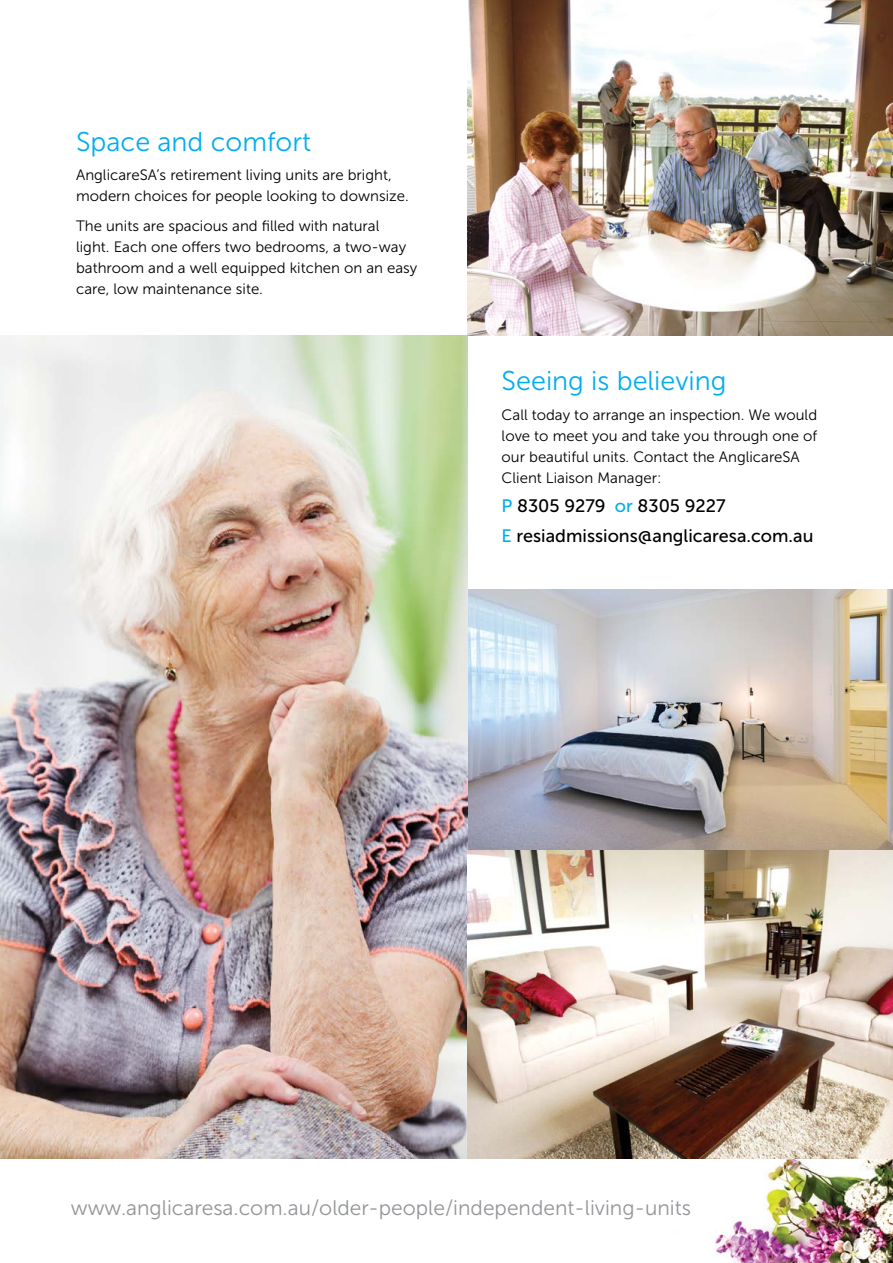
<style>
.page{position:relative;width:893px;height:1263px;background:#fff}
.page>*{position:absolute;margin:0;border:0;box-sizing:border-box;transform-origin:0 0}
.heading{font:27px "Museo Sans 300";color:#00aeef}
.heading-2{font:21px "Museo Sans 300";color:#939598}
.new_body_copy{font:18px "Museo Sans 500";color:#000}
.new_body_copy-2{font:15px/21px "Museo Sans 300";color:#000}
.s1{color:#00aeef}
</style>
<div class="page">
<img style="left:467px;top:590px;width:426px;height:260px">
<img style="left:642px;top:1158px;width:251px;height:105px">
<img style="left:0;top:336px;width:467px;height:822px">
<img style="left:467px;top:0;width:426px;height:336px">
<img style="left:467px;top:850px;width:426px;height:308px">
<p class="heading" style="left:76px;top:127px;width:236px">Space and comfort</p>
<p class="new_body_copy-2" style="left:76px;top:165px;width:334px">AnglicareSA’s retirement living units are bright, modern choices for people looking to downsize.</p>
<p class="new_body_copy-2" style="left:76px;top:215px;width:343px">The units are spacious and filled with natural<br>light. Each one offers two bedrooms, a two-way bathroom and a well equipped kitchen on an easy care, low maintenance site.</p>
<p class="heading" style="left:502px;top:366px;width:226px">Seeing is believing</p>
<p class="new_body_copy-2" style="left:502px;top:404px;width:317px">Call today to arrange an inspection. We would love to meet you and take you through one of our beautiful units. Contact the AnglicareSA Client Liaison Manager:</p>
<p class="new_body_copy" style="left:502px;top:496px;width:225px"><span class="s1">P</span> 8305 9279 <span class="s1">or</span> 8305 9227</p>
<p class="new_body_copy" style="left:502px;top:526px;width:313px"><span class="s1">E</span> resiadmissions@anglicaresa.com.au</p>
<p class="heading-2" style="left:71px;top:1196px;width:622px">www.anglicaresa.com.au/older-people/independent-living-units</p>
</div>
